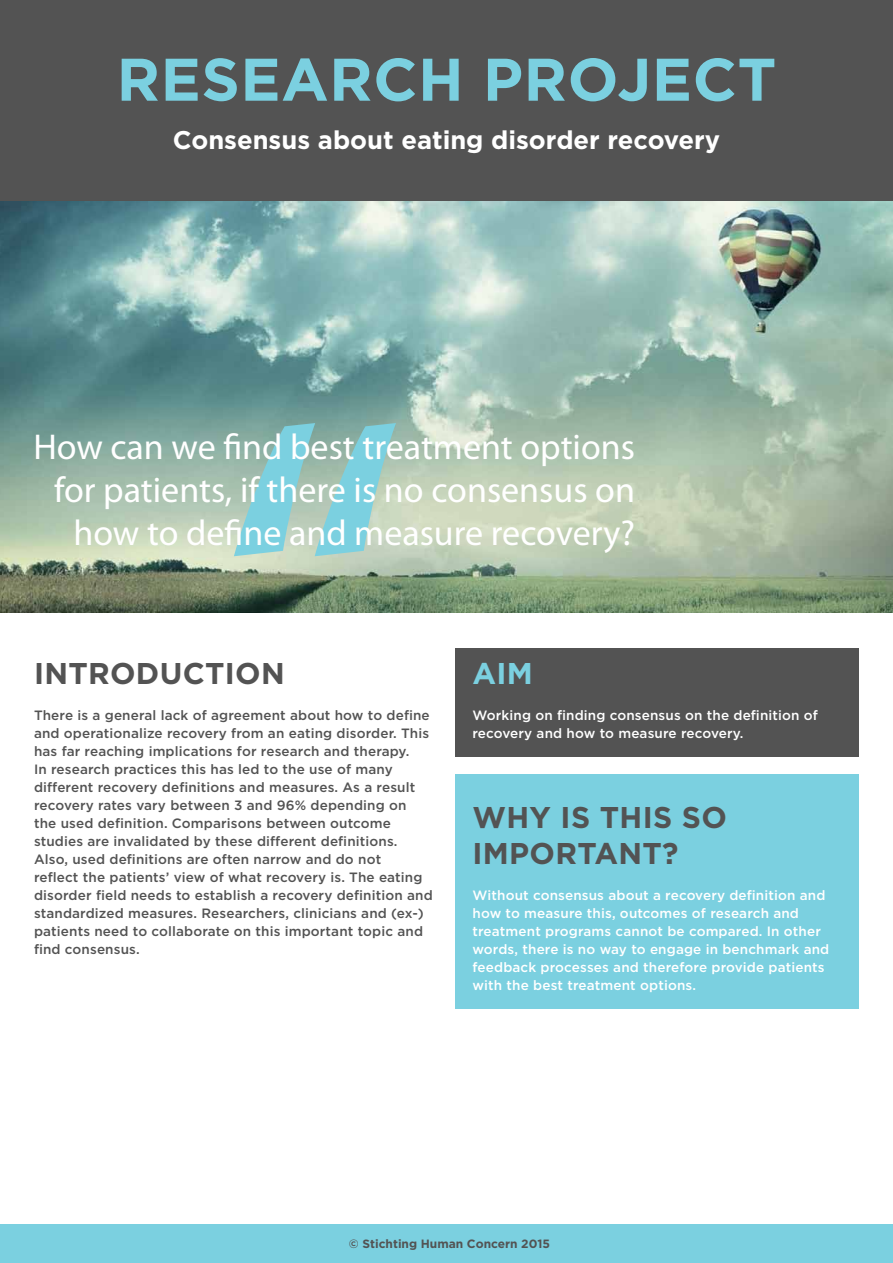
<style>
.page{position:relative;width:893px;height:1263px;background:#fff}
.page>*{position:absolute;margin:0;border:0;box-sizing:border-box;transform-origin:0 0}
.t1{font:700 60px "Gotham";letter-spacing:.01em;color:#7bd0e0}
.t2{font:36px/43.2px "Myriad Pro";color:#fff;text-align:right}
.t3{font:700 30px/36px "Gotham";letter-spacing:.01em;color:#535353}
.t4{font:700 30px "Gotham";color:#7bd0e0}
.t5{font:700 25.5px "Gotham";letter-spacing:-.005em;color:#fff}
.t6{font:500 13.5px/18px "Gotham";letter-spacing:.01em;color:#535353}
.t7{font:500 13.5px/18px "Gotham";letter-spacing:.01em;color:#fff}
.t8{font:700 12px "Gotham";color:#535353}
</style>
<div class="page">
<div style="left:455px;top:648px;width:404px;height:108px;background:#535353"></div>
<div style="left:455px;top:774px;width:404px;height:234px;background:#7bd0e0"></div>
<div style="left:0;top:0;width:893px;height:202px;background:#535353"></div>
<img style="left:0;top:202px;width:893px;height:410px">
<svg style="left:234px;top:423px;width:162px;height:133px;background:#93c8c6"></svg>
<div style="left:0;top:1224px;width:893px;height:39px;background:#7bd0e0"></div>
<h1 class="t1" style="left:117px;top:40px;width:661px">Research project</h1>
<h3 class="t5" style="left:173px;top:123px;width:549px">Consensus about eating disorder recovery</h3>
<h2 class="t2" style="left:33px;top:426px;width:603px">How can we find best treatment options for patients, if there is no consensus on how to define and measure recovery?</h2>
<h3 class="t3" style="left:34px;top:655px;width:252px">I ntroduction</h3>
<p class="t6" style="left:34px;top:706px;width:400px">There is a general lack of agreement about how to define and operationalize recovery from an eating disorder. This has far reaching implications for research and therapy.<br>In research practices this has led to the use of many different recovery definitions and measures. As a result recovery rates vary between 3 and 96% depending on<br>the used definition. Comparisons between outcome studies are invalidated by these different definitions.<br>Also, used definitions are often narrow and do not<br>reflect the patients’ view of what recovery is. The eating disorder field needs to establish a recovery definition and standardized measures. Researchers, clinicians and (ex-) patients need to collaborate on this important topic and find consensus.</p>
<h3 class="t4" style="left:472px;top:653px;width:62px">Aim</h3>
<p class="t7" style="left:472px;top:706px;width:347px">Working on finding consensus on the definition of recovery and how to measure recovery.</p>
<h3 class="t3" style="left:472px;top:799px;width:256px">Why is this so important?</h3>
<p class="t7" style="left:472px;top:886px;width:358px">Without consensus about a recovery definition and how to measure this, outcomes of research and treatment programs cannot be compared. In other words, there is no way to engage in benchmark and feedback processes and therefore provide patients with the best treatment options.</p>
<p class="t8" style="left:349px;top:1236px;width:203px">© Stichting H uman Concern 2015</p>
</div>
